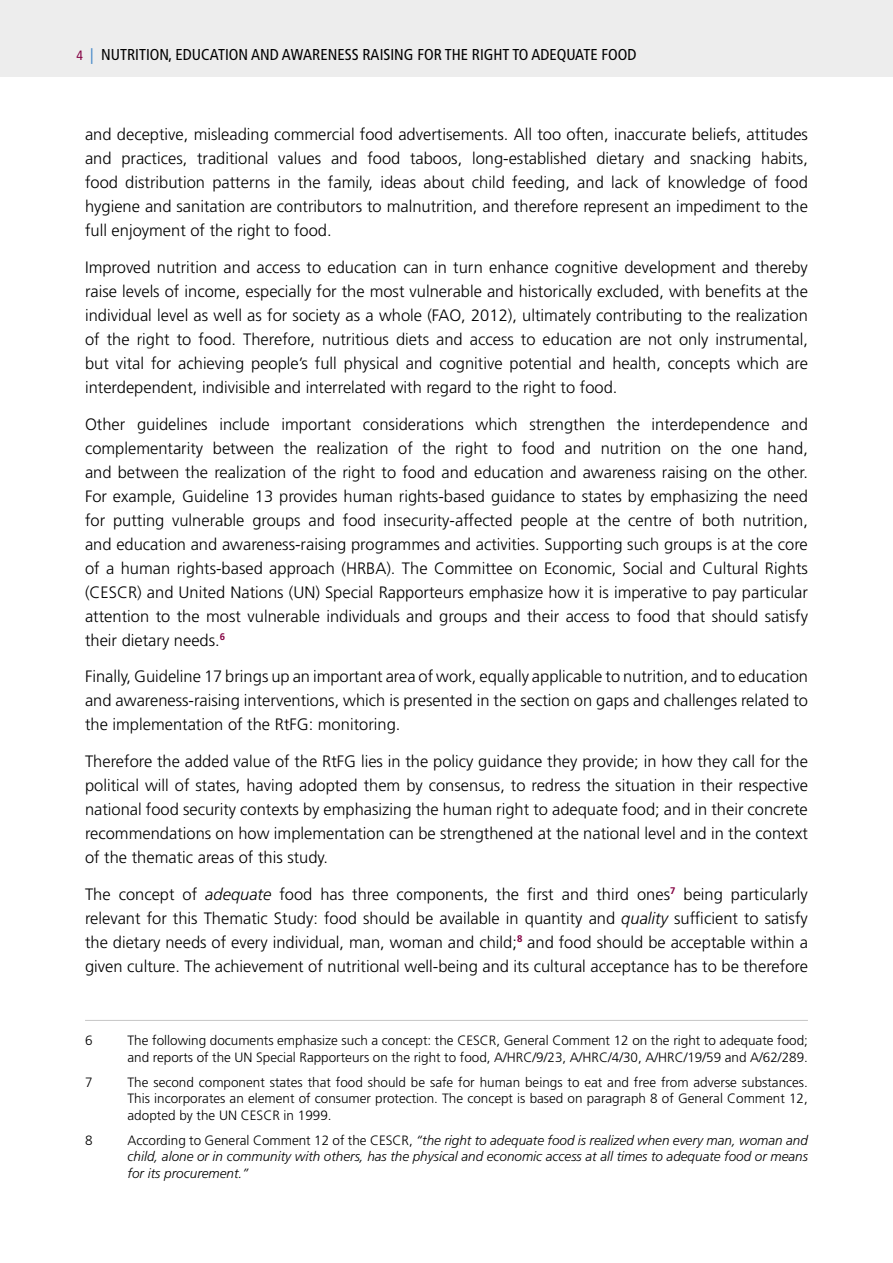
<style>
.page{position:relative;width:893px;height:1263px;background:#fff}
.page>*{position:absolute;margin:0;border:0;box-sizing:border-box;transform-origin:0 0}
.t1{font:300 16.5px/24px "Frutiger LT Std";color:#000;text-align:justify}
.t2{font:condensed 15.75px "Frutiger LT Std";color:#000}
.t3{font:300 13.5px/16.5px "Frutiger LT Std";color:#000}
.t4{font:italic 300 13.5px/16.5px "Frutiger LT Std";color:#000;text-align:justify}
.s1{font-size:13.5px;color:#840042}
.s2{color:#4689c8}
.s3{font-style:italic}
.s4{font-style:normal}
</style>
<div class="page">
<div style="left:0;top:0;width:893px;height:77px;background:#ededed"></div>
<hr style="left:85px;top:1020px;width:723px;height:1px;background:#c6c6c6">
<p class="t2" style="left:77px;top:45px;width:561px"><span class="s1">4</span> <span class="s2">|</span> NUTRITION, EDUCATION AND AWARENESS RAISING FOR THE RIGHT TO ADEQUATE FOOD</p>
<p class="t1" style="left:85px;top:122px;width:724px">and deceptive, misleading commercial food advertisements. All too often, inaccurate beliefs, attitudes and practices, traditional values and food taboos, long-established dietary and snacking habits, food distribution patterns in the family, ideas about child feeding, and lack of knowledge of food hygiene and sanitation are contributors to malnutrition, and therefore represent an impediment to the full enjoyment of the right to food.</p>
<p class="t1" style="left:85px;top:255px;width:724px">Improved nutrition and access to education can in turn enhance cognitive development and thereby raise levels of income, especially for the most vulnerable and historically excluded, with benefits at the individual level as well as for society as a whole (FAO, 2012), ultimately contributing to the realization of the right to food. Therefore, nutritious diets and access to education are not only instrumental, but vital for achieving people’s full physical and cognitive potential and health, concepts which are interdependent, indivisible and interrelated with regard to the right to food.</p>
<p class="t1" style="left:85px;top:412px;width:724px">Other guidelines include important considerations which strengthen the interdependence and complementarity between the realization of the right to food and nutrition on the one hand, and between the realization of the right to food and education and awareness raising on the other.<br>For example, Guideline 13 provides human rights-based guidance to states by emphasizing the need for putting vulnerable groups and food insecurity-affected people at the centre of both nutrition, and education and awareness-raising programmes and activities. Supporting such groups is at the core of a human rights-based approach (HRBA). The Committee on Economic, Social and Cultural Rights (CESCR) and United Nations (UN) Special Rapporteurs emphasize how it is imperative to pay particular attention to the most vulnerable individuals and groups and their access to food that should satisfy their dietary needs.<sup>6</sup></p>
<p class="t1" style="left:85px;top:665px;width:724px">Finally, Guideline 17 brings up an important area of work, equally applicable to nutrition, and to education and awareness-raising interventions, which is presented in the section on gaps and challenges related to the implementation of the RtFG: monitoring.</p>
<p class="t1" style="left:85px;top:750px;width:724px">Therefore the added value of the RtFG lies in the policy guidance they provide; in how they call for the political will of states, having adopted them by consensus, to redress the situation in their respective national food security contexts by emphasizing the human right to adequate food; and in their concrete recommendations on how implementation can be strengthened at the national level and in the context of the thematic areas of this study.</p>
<p class="t1" style="left:85px;top:882px;width:724px">The concept of <span class="s3">adequate</span> food has three components, the first and third ones<sup>7</sup> being particularly relevant for this Thematic Study: food should be available in quantity and <span class="s3">quality</span> sufficient to satisfy the dietary needs of every individual, man, woman and child;<sup>8</sup> and food should be acceptable within a given culture. The achievement of nutritional well-being and its cultural acceptance has to be therefore</p>
<p class="t3" style="left:85px;top:1033px;width:9px">6</p>
<p class="t3" style="left:128px;top:1033px;width:682px">The following documents emphasize such a concept: the CESCR, General Comment 12 on the right to adequate food; and reports of the UN Special Rapporteurs on the right to food, A/HRC/9/23, A/HRC/4/30, A/HRC/19/59 and A/62/289.</p>
<p class="t3" style="left:85px;top:1074px;width:9px">7</p>
<p class="t3" style="left:128px;top:1074px;width:682px;text-align:justify">The second component states that food should be safe for human beings to eat and free from adverse substances.<br>This incorporates an element of consumer protection. The concept is based on paragraph 8 of General Comment 12, adopted by the UN CESCR in 1999.</p>
<p class="t3" style="left:85px;top:1132px;width:9px">8</p>
<p class="t4" style="left:128px;top:1132px;width:682px"><span class="s4">According to General Comment 12 of the CESCR,</span> “the right to adequate food is realized when every man, woman and child, alone or in community with others, has the physical and economic access at all times to adequate food or means for its procurement.”</p>
</div>
